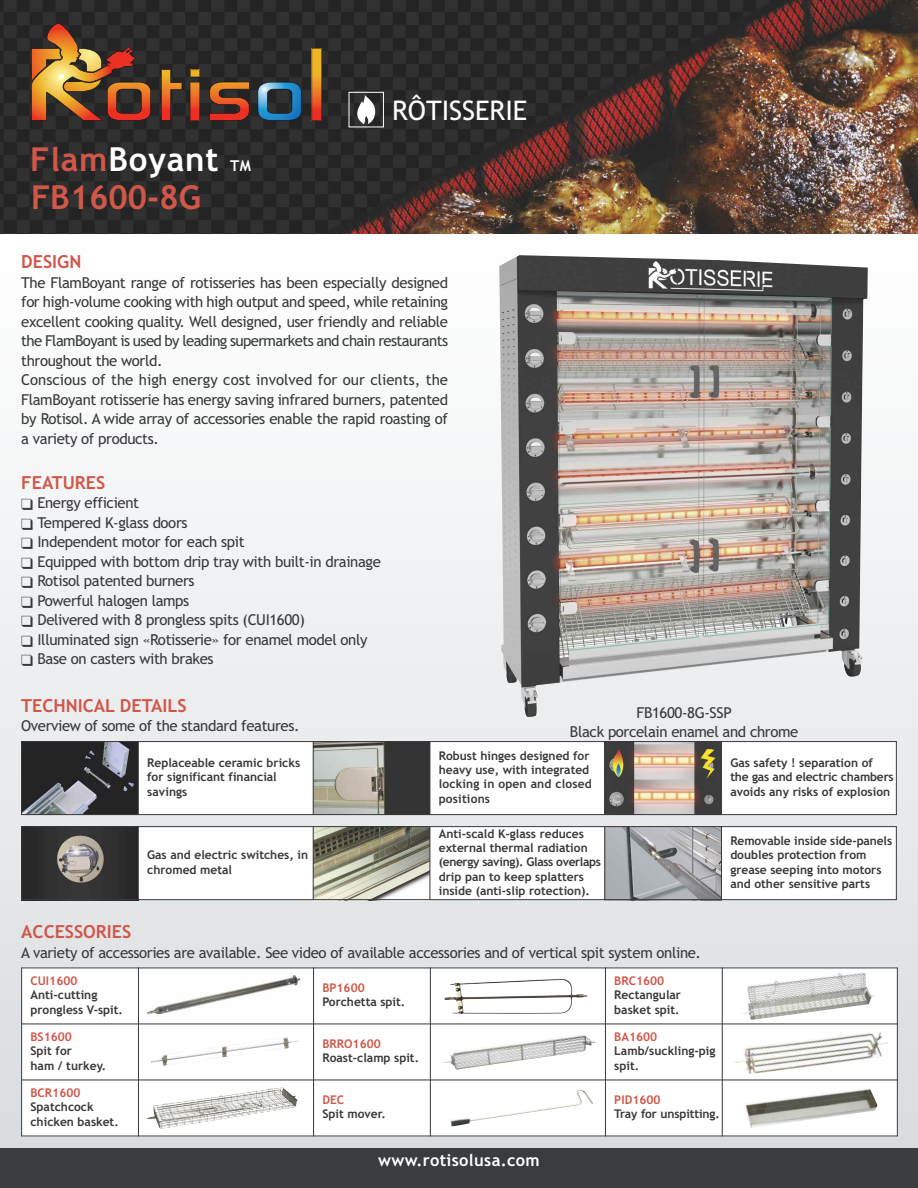
<style>
.page{position:relative;width:918px;height:1188px;background:#fff}
.page>*{position:absolute;margin:0;border:0;box-sizing:border-box;transform-origin:0 0}
.t1{font:700 33px/38px "Trebuchet MS";letter-spacing:.025em;color:#d15749}
.t2{font:27px "Trebuchet MS";color:#fff}
.t3{font:700 18px "Trebuchet MS";color:#d15749}
.t4{font:700 16.5px "Trebuchet MS";letter-spacing:.02em;color:#fff}
.t5{font:15px/19.5px "Trebuchet MS";letter-spacing:-.025em;color:#39383a}
.t6{font:700 12px/14.4px "Trebuchet MS";color:#39383a}
.t7{font:700 12px "Trebuchet MS";color:#d15749}
.s1{color:#fff}
.s2{font-size:15px;color:#fff}
</style>
<div class="page">
<div style="left:0;top:234px;width:918px;height:914px;background:linear-gradient(to bottom,#fff,#d9dcdf)"></div>
<img style="left:499px;top:255px;width:369px;height:462px">
<div style="left:0;top:1148px;width:918px;height:40px;background:#3a3c3f"></div>
<img style="left:0;top:0;width:918px;height:234px">
<svg style="left:312px;top:48px;width:10px;height:73px"></svg>
<svg style="left:258px;top:82px;width:43px;height:39px;background:#356786"></svg>
<svg style="left:209px;top:82px;width:41px;height:39px;background:#904225"></svg>
<svg style="left:190px;top:70px;width:10px;height:51px"></svg>
<svg style="left:161px;top:69px;width:21px;height:52px"></svg>
<svg style="left:31px;top:23px;width:120px;height:98px;background:#80532f"></svg>
<div style="left:349px;top:92px;width:35px;height:35px;border:1px solid #fff"></div>
<svg style="left:357px;top:95px;width:18px;height:29px"></svg>
<div style="left:21px;top:968px;width:117px;height:56px;background:#fff"></div>
<img style="left:139px;top:969px;width:174px;height:55px">
<div style="left:314px;top:968px;width:116px;height:56px;background:#fff"></div>
<div style="left:430px;top:968px;width:175px;height:56px;background:#fff"></div>
<img style="left:444px;top:979px;width:144px;height:35px">
<div style="left:605px;top:968px;width:117px;height:56px;background:#fff"></div>
<div style="left:722px;top:968px;width:176px;height:56px;background:#fff"></div>
<img style="left:742px;top:972px;width:132px;height:48px">
<div style="left:21px;top:1024px;width:117px;height:56px;background:#fff"></div>
<div style="left:138px;top:1024px;width:176px;height:56px;background:#fff"></div>
<img style="left:151px;top:1037px;width:148px;height:29px">
<div style="left:314px;top:1024px;width:116px;height:56px;background:#fff"></div>
<div style="left:430px;top:1024px;width:175px;height:56px;background:#fff"></div>
<img style="left:443px;top:1035px;width:153px;height:35px">
<div style="left:605px;top:1024px;width:117px;height:56px;background:#fff"></div>
<div style="left:722px;top:1024px;width:176px;height:56px;background:#fff"></div>
<img style="left:734px;top:1032px;width:154px;height:42px">
<div style="left:21px;top:1080px;width:117px;height:56px;background:#fff"></div>
<div style="left:138px;top:1080px;width:176px;height:56px;background:#fff"></div>
<img style="left:147px;top:1087px;width:151px;height:42px">
<div style="left:314px;top:1080px;width:116px;height:56px;background:#fff"></div>
<div style="left:430px;top:1080px;width:175px;height:56px;background:#fff"></div>
<img style="left:450px;top:1089px;width:143px;height:37px">
<div style="left:605px;top:1080px;width:117px;height:56px;background:#fff"></div>
<div style="left:722px;top:1080px;width:176px;height:56px;background:#fff"></div>
<img style="left:745px;top:1088px;width:133px;height:40px">
<hr style="left:21px;top:968px;width:1px;height:168px;background:#39383a">
<hr style="left:138px;top:968px;width:1px;height:168px;background:#39383a">
<hr style="left:313px;top:968px;width:1px;height:168px;background:#39383a">
<hr style="left:430px;top:968px;width:1px;height:168px;background:#39383a">
<hr style="left:605px;top:968px;width:1px;height:168px;background:#39383a">
<hr style="left:722px;top:968px;width:1px;height:168px;background:#39383a">
<hr style="left:897px;top:968px;width:1px;height:168px;background:#39383a">
<hr style="left:21px;top:968px;width:877px;height:1px;background:#39383a">
<hr style="left:21px;top:1024px;width:877px;height:1px;background:#39383a">
<hr style="left:21px;top:1080px;width:877px;height:1px;background:#39383a">
<hr style="left:21px;top:1136px;width:877px;height:1px;background:#39383a">
<img style="left:22px;top:742px;width:116px;height:72px">
<div style="left:138px;top:741px;width:175px;height:74px;background:#fff"></div>
<img style="left:314px;top:742px;width:116px;height:72px">
<div style="left:430px;top:741px;width:175px;height:74px;background:#fff"></div>
<img style="left:605px;top:742px;width:116px;height:72px">
<div style="left:721px;top:741px;width:176px;height:74px;background:#fff"></div>
<hr style="left:21px;top:741px;width:1px;height:74px;background:#39383a">
<hr style="left:138px;top:741px;width:1px;height:74px;background:#39383a">
<hr style="left:313px;top:741px;width:1px;height:74px;background:#39383a">
<hr style="left:430px;top:741px;width:1px;height:74px;background:#39383a">
<hr style="left:604px;top:741px;width:1px;height:74px;background:#39383a">
<hr style="left:721px;top:741px;width:1px;height:74px;background:#39383a">
<hr style="left:896px;top:741px;width:1px;height:74px;background:#39383a">
<hr style="left:21px;top:741px;width:876px;height:1px;background:#39383a">
<hr style="left:21px;top:814px;width:876px;height:1px;background:#39383a">
<img style="left:22px;top:827px;width:116px;height:72px">
<div style="left:138px;top:826px;width:175px;height:74px;background:#fff"></div>
<img style="left:314px;top:827px;width:116px;height:72px">
<div style="left:430px;top:826px;width:175px;height:74px;background:#fff"></div>
<img style="left:605px;top:827px;width:116px;height:72px">
<div style="left:721px;top:826px;width:176px;height:74px;background:#fff"></div>
<hr style="left:21px;top:826px;width:1px;height:74px;background:#39383a">
<hr style="left:138px;top:826px;width:1px;height:74px;background:#39383a">
<hr style="left:313px;top:826px;width:1px;height:74px;background:#39383a">
<hr style="left:430px;top:826px;width:1px;height:74px;background:#39383a">
<hr style="left:604px;top:826px;width:1px;height:74px;background:#39383a">
<hr style="left:721px;top:826px;width:1px;height:74px;background:#39383a">
<hr style="left:896px;top:826px;width:1px;height:74px;background:#39383a">
<hr style="left:21px;top:826px;width:876px;height:1px;background:#39383a">
<hr style="left:21px;top:899px;width:876px;height:1px;background:#39383a">
<h1 class="t1" style="left:30px;top:141px;width:222px">Flam<span class="s1">Boyant</span> <span class="s2">TM<br></span>FB1600-8G</h1>
<h2 class="t2" style="left:392px;top:95px;width:137px">RÔTISSERIE</h2>
<p class="t3" style="left:21px;top:252px;width:62px">DESIGN</p>
<p class="t5" style="left:21px;top:273px;width:428px">The FlamBoyant range of rotisseries has been especially designed for high-volume cooking with high output and speed, while retaining excellent cooking quality. Well designed, user friendly and reliable the FlamBoyant is used by leading supermarkets and chain restaurants throughout the world.<br>Conscious of the high energy cost involved for our clients, the FlamBoyant rotisserie has energy saving infrared burners, patented by Rotisol. A wide array of accessories enable the rapid roasting of a variety of products.</p>
<p class="t3" style="left:21px;top:472px;width:86px">FEATURES</p>
<p class="t5" style="left:21px;top:494px;width:119px">❑ Energy efficient</p>
<p class="t5" style="left:21px;top:513px;width:168px">❑ Tempered K-glass doors</p>
<p class="t5" style="left:21px;top:533px;width:225px">❑ Independent motor for each spit</p>
<p class="t5" style="left:21px;top:552px;width:361px">❑ Equipped with bottom drip tray with built-in drainage</p>
<p class="t5" style="left:21px;top:572px;width:175px">❑ Rotisol patented burners</p>
<p class="t5" style="left:21px;top:591px;width:170px">❑ Powerful halogen lamps</p>
<p class="t5" style="left:21px;top:611px;width:285px">❑ Delivered with 8 prongless spits (CUI1600)</p>
<p class="t5" style="left:21px;top:630px;width:348px">❑ Illuminated sign «Rotisserie» for enamel model only</p>
<p class="t5" style="left:21px;top:650px;width:194px">❑ Base on casters with brakes</p>
<p class="t3" style="left:21px;top:695px;width:167px">TECHNICAL DETAILS</p>
<p class="t5" style="left:21px;top:717px;width:280px">Overview of some of the standard features.</p>
<p class="t6" style="left:147px;top:756px;width:155px">Replaceable ceramic bricks for significant financial savings</p>
<p class="t6" style="left:439px;top:748px;width:155px">Robust hinges designed for heavy use, with integrated locking in open and closed positions</p>
<p class="t6" style="left:730px;top:756px;width:165px">Gas safety ! separation of the gas and electric chambers avoids any risks of explosion</p>
<p class="t5" style="left:570px;top:703px;width:230px;text-align:center">FB1600-8G-SSP<br>Black porcelain enamel and chrome</p>
<p class="t6" style="left:147px;top:848px;width:162px">Gas and electric switches, in chromed metal</p>
<p class="t6" style="left:439px;top:826px;width:164px">Anti-scald K-glass reduces external thermal radiation (energy saving). Glass overlaps drip pan to keep splatters inside (anti-slip rotection).</p>
<p class="t6" style="left:730px;top:833px;width:163px">Removable inside side-panels doubles protection from grease seeping into motors and other sensitive parts</p>
<p class="t3" style="left:21px;top:922px;width:112px">ACCESSORIES</p>
<p class="t5" style="left:21px;top:943px;width:681px">A variety of accessories are available. See video of available accessories and of vertical spit system online.</p>
<p class="t7" style="left:31px;top:974px;width:48px">CUI1600</p>
<p class="t6" style="left:31px;top:988px;width:94px">Anti-cutting prongless V-spit.</p>
<p class="t7" style="left:31px;top:1030px;width:43px">BS1600</p>
<p class="t6" style="left:31px;top:1044px;width:77px">Spit for<br>ham / turkey.</p>
<p class="t7" style="left:31px;top:1086px;width:51px">BCR1600</p>
<p class="t6" style="left:31px;top:1100px;width:90px">Spatchcock chicken basket.</p>
<p class="t7" style="left:322px;top:981px;width:44px">BP1600</p>
<p class="t6" style="left:322px;top:995px;width:84px">Porchetta spit.</p>
<p class="t7" style="left:322px;top:1037px;width:60px">BRRO1600</p>
<p class="t6" style="left:322px;top:1051px;width:98px">Roast-clamp spit.</p>
<p class="t7" style="left:322px;top:1093px;width:23px">DEC</p>
<p class="t6" style="left:322px;top:1107px;width:65px">Spit mover.</p>
<p class="t4" style="left:378px;top:1151px;width:163px">www.rotisolusa.com</p>
<p class="t7" style="left:614px;top:974px;width:51px">BRC1600</p>
<p class="t6" style="left:614px;top:988px;width:68px">Rectangular basket spit.</p>
<p class="t7" style="left:614px;top:1030px;width:44px">BA1600</p>
<p class="t6" style="left:614px;top:1044px;width:103px">Lamb/suckling-pig spit.</p>
<p class="t7" style="left:614px;top:1093px;width:48px">PID1600</p>
<p class="t6" style="left:614px;top:1107px;width:107px">Tray for unspitting.</p>
</div>
